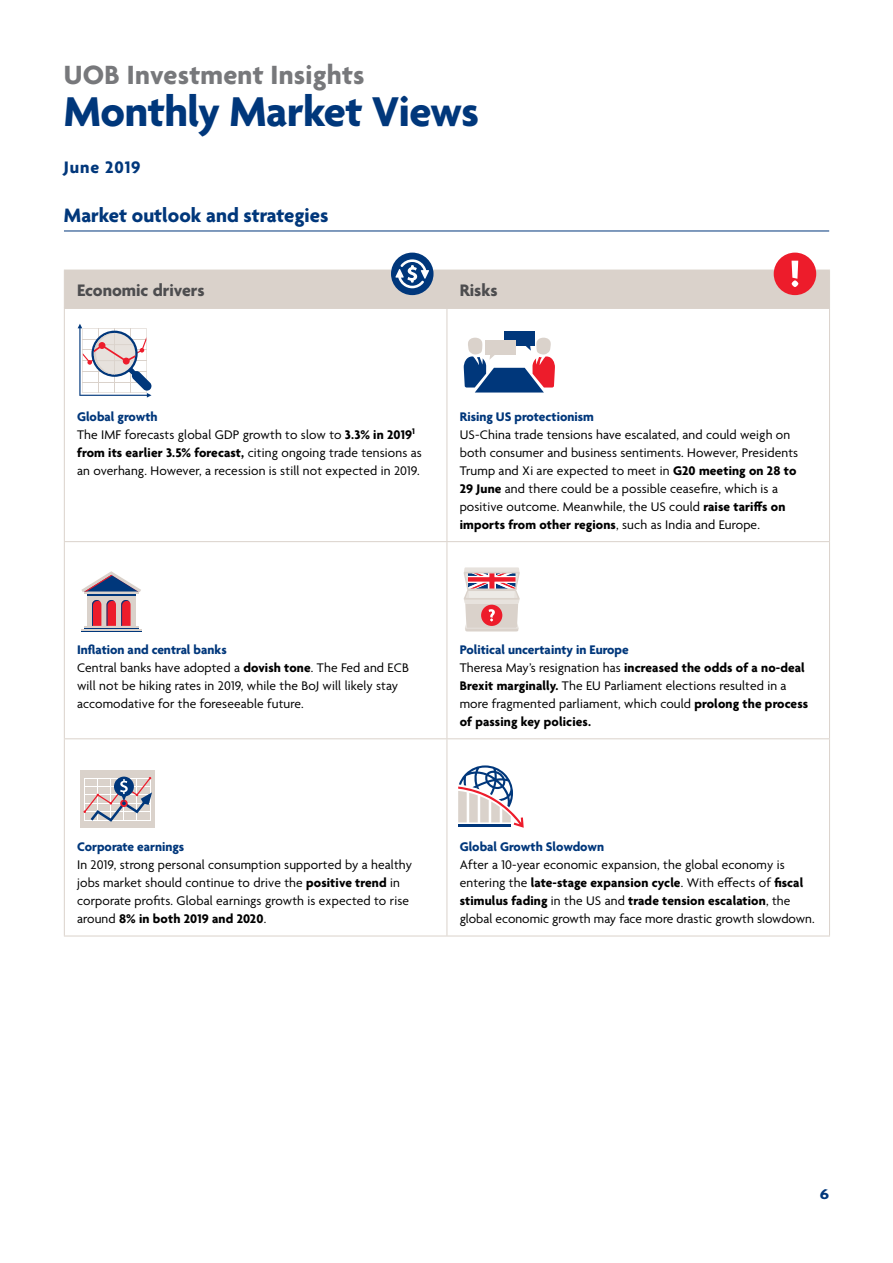
<style>
.page{position:relative;width:893px;height:1263px;background:#fff}
.page>*{position:absolute;margin:0;border:0;box-sizing:border-box;transform-origin:0 0}
.t1{font:700 45px "Agenda";letter-spacing:-.01em;color:#00377b}
.t2{font:700 28.5px "Agenda";letter-spacing:.01em;color:#77787b}
.t3{font:700 21px "Agenda";color:#00377b}
.t4{font:700 18px "Agenda";color:#4d4d4f}
.t5{font:700 18px "Agenda";letter-spacing:.05em;color:#00377b}
.t6{font:700 15px "Agenda";color:#00377b;scale:1.2 1}
.t7{font:13.5px/18px "Agenda";letter-spacing:.01em;color:#000}
.t8{font:700 13.5px "Agenda";color:#00377b}
.s1{font-weight:700;color:#00377b}
.s2{font-weight:700}
</style>
<div class="page">
<hr style="left:64px;top:231px;width:765px;height:1px;background:#00377b">
<hr style="left:64px;top:309px;width:1px;height:232px;background:#dad2cb">
<hr style="left:446px;top:309px;width:1px;height:232px;background:#dad2cb">
<hr style="left:829px;top:309px;width:1px;height:232px;background:#dad2cb">
<hr style="left:64px;top:541px;width:383px;height:1px;background:#dad2cb">
<hr style="left:64px;top:542px;width:1px;height:196px;background:#dad2cb">
<hr style="left:447px;top:541px;width:383px;height:1px;background:#dad2cb">
<hr style="left:446px;top:542px;width:1px;height:196px;background:#dad2cb">
<hr style="left:829px;top:542px;width:1px;height:196px;background:#dad2cb">
<hr style="left:64px;top:738px;width:383px;height:1px;background:#dad2cb">
<hr style="left:64px;top:739px;width:1px;height:196px;background:#dad2cb">
<hr style="left:447px;top:738px;width:383px;height:1px;background:#dad2cb">
<hr style="left:446px;top:739px;width:1px;height:196px;background:#dad2cb">
<hr style="left:829px;top:739px;width:1px;height:196px;background:#dad2cb">
<hr style="left:64px;top:935px;width:383px;height:1px;background:#dad2cb">
<hr style="left:447px;top:935px;width:383px;height:1px;background:#dad2cb">
<hr style="left:829px;top:270px;width:1px;height:38px;background:#dad2cb">
<hr style="left:64px;top:308px;width:383px;height:1px;background:#dad2cb">
<hr style="left:447px;top:308px;width:383px;height:1px;background:#dad2cb">
<div style="left:774px;top:253px;width:42px;height:42px;background:#ed1c2b;border-radius:50%"></div>
<div style="left:391px;top:253px;width:42px;height:42px;background:#00377b;border-radius:50%"></div>
<svg style="left:64px;top:259px;width:765px;height:49px"></svg>
<svg style="left:78px;top:324px;width:74px;height:74px"></svg>
<div style="left:99px;top:342px;width:6px;height:7px;background:#ed1c2b;border-radius:50%"></div>
<div style="left:123px;top:358px;width:7px;height:7px;background:#ed1c2b;border-radius:50%"></div>
<div style="left:80px;top:770px;width:75px;height:58px;background:#dad2cb"></div>
<svg style="left:84px;top:777px;width:68px;height:45px"></svg>
<hr style="left:81px;top:629px;width:60px;height:2px;background:#dad2cb">
<hr style="left:81px;top:631px;width:60px;height:1px;background:#00377b">
<hr style="left:84px;top:626px;width:55px;height:3px;background:#dad2cb">
<hr style="left:84px;top:628px;width:55px;height:1px;background:#00377b">
<div style="left:87px;top:594px;width:49px;height:32px;background:#dad2cb"></div>
<svg style="left:107px;top:600px;width:24px;height:26px"></svg>
<svg style="left:92px;top:600px;width:9px;height:26px"></svg>
<hr style="left:87px;top:594px;width:49px;height:2px;background:#00377b">
<hr style="left:84px;top:591px;width:55px;height:3px;background:#dad2cb">
<svg style="left:81px;top:571px;width:60px;height:21px"></svg>
<svg style="left:458px;top:765px;width:66px;height:63px"></svg>
<div style="left:504px;top:331px;width:31px;height:15px;background:#00377b"></div>
<svg style="left:464px;top:338px;width:91px;height:54px"></svg>
<svg style="left:463px;top:567px;width:57px;height:64px;background:#deb7b9"></svg>
<h2 class="t2" style="left:64px;top:60px;width:302px">UOB Investment Insights</h2>
<h1 class="t1" style="left:64px;top:88px;width:417px">Monthly Market Views</h1>
<h3 class="t5" style="left:64px;top:158px;width:78px">June 2019</h3>
<h3 class="t3" style="left:64px;top:204px;width:266px">Market outlook and strategies</h3>
<h3 class="t4" style="left:77px;top:280px;width:129px">Economic drivers</h3>
<h3 class="t4" style="left:460px;top:280px;width:39px">Risks</h3>
<p class="t7" style="left:77px;top:408px;width:346px"><span class="s1">Global growth<br></span>The IMF forecasts global GDP growth to slow to <span class="s2">3.3% in 2019</span><sup>1 </sup><span class="s2">from its earlier 3.5% forecast,</span> citing ongoing trade tensions as an overhang. However, a recession is still not expected in 2019.</p>
<p class="t8" style="left:460px;top:409px;width:136px">Rising US protectionism</p>
<p class="t7" style="left:460px;top:426px;width:340px">US-China trade tensions have escalated, and could weigh on both consumer and business sentiments. However, Presidents Trump and Xi are expected to meet in <span class="s2">G20 meeting on 28 to 29 June</span> and there could be a possible ceasefire, which is a positive outcome. Meanwhile, the US could <span class="s2">raise tariffs on imports from other regions</span>, such as India and Europe.</p>
<p class="t7" style="left:77px;top:641px;width:333px"><span class="s1">Inflation and central banks<br></span>Central banks have adopted a <span class="s2">dovish tone</span>. The Fed and ECB will not be hiking rates in 2019, while the BoJ will likely stay accomodative for the foreseeable future.</p>
<p class="t7" style="left:460px;top:641px;width:350px"><span class="s1">Political uncertainty in Europe<br></span>Theresa May’s resignation has <span class="s2">increased the odds of a no-deal Brexit marginally.</span> The EU Parliament elections resulted in a more fragmented parliament, which could <span class="s2">prolong the process of passing key policies.</span></p>
<p class="t8" style="left:77px;top:839px;width:108px">Corporate earnings</p>
<p class="t7" style="left:77px;top:857px;width:337px">In 2019, strong personal consumption supported by a healthy jobs market should continue to drive the <span class="s2">positive trend</span> in corporate profits. Global earnings growth is expected to rise around <span class="s2">8% in both 2019 and 2020</span>.</p>
<p class="t8" style="left:460px;top:839px;width:146px">Global Growth Slowdown</p>
<p class="t7" style="left:460px;top:857px;width:356px">After a 10-year economic expansion, the global economy is entering the <span class="s2">late-stage expansion cycle</span>. With effects of <span class="s2">fiscal stimulus fading</span> in the US and <span class="s2">trade tension escalation</span>, the global economic growth may face more drastic growth slowdown.</p>
<p class="t6" style="left:820px;top:1186px;width:9px">6</p>
</div>
